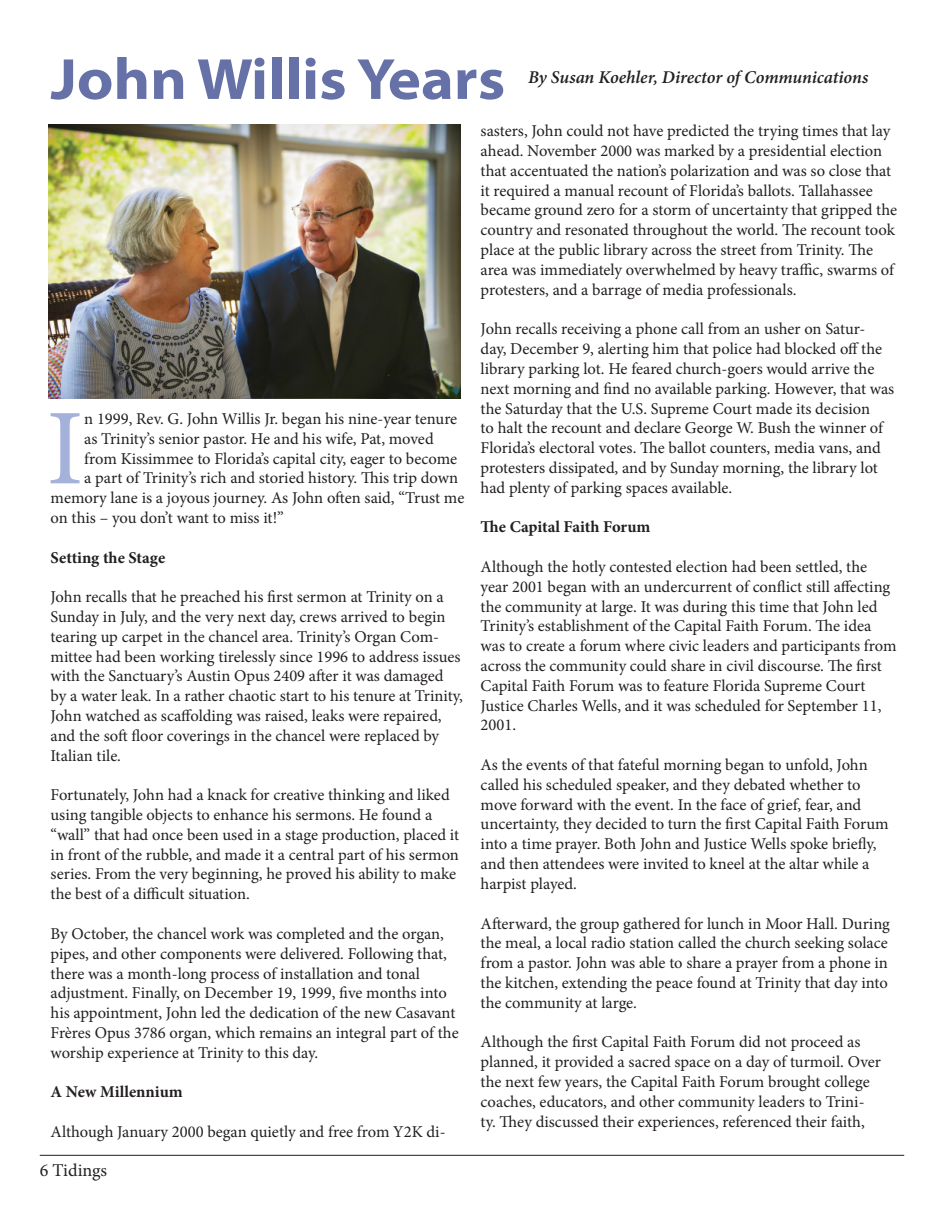
<style>
.page{position:relative;width:944px;height:1214px;background:#fff}
.page>*{position:absolute;margin:0;border:0;box-sizing:border-box;transform-origin:0 0}
.Drop_Cap{font:107.85px "Minion Variable Concept";color:#a3b1db}
.Article_Heading_Myriad{font:700 semi-expanded 58.5px "Myriad Pro";color:#6571a7}
.Author_Byline{font:italic 600 18px "Minion Pro";letter-spacing:-.005em;color:#231f20}
.t1{font:18px "Minion Pro";color:#231f20}
.Text_Minion{font:16.5px/19.8px "Minion Pro";color:#231f20}
.Drop_Cap-2{font:16.5px "Minion Pro";letter-spacing:-.005em;color:#231f20}
.Text_Minion-2{font:700 16.5px "Minion Pro";color:#231f20}
</style>
<div class="page">
<hr style="left:40px;top:1154px;width:864px;height:1px;background:#231f20">
<img style="left:48px;top:124px;width:412px;height:274px">
<p class="Article_Heading_Myriad" style="left:51px;top:40px;width:456px">John Willis Years</p>
<p class="Author_Byline" style="left:528px;top:65px;width:341px">By Susan Koehler, Director of Communications</p>
<p class="Drop_Cap" style="left:46px;top:373px;width:40px">I</p>
<p class="Drop_Cap-2" style="left:84px;top:407px;width:374px">n 1999, Rev. G. John Willis Jr. began his nine-year tenure</p>
<p class="Drop_Cap-2" style="left:84px;top:427px;width:351px">as Trinity’s senior pastor. He and his wife, Pat, moved</p>
<p class="Drop_Cap-2" style="left:84px;top:447px;width:374px">from Kissimmee to Florida’s capital city, eager to become</p>
<p class="Drop_Cap-2" style="left:84px;top:467px;width:375px">a part of Trinity’s rich and storied history. This trip down</p>
<p class="Drop_Cap-2" style="left:51px;top:487px;width:415px">memory lane is a joyous journey. As John often said, “Trust me</p>
<p class="Drop_Cap-2" style="left:51px;top:506px;width:235px">on this – you don’t want to miss it!”</p>
<p class="Text_Minion-2" style="left:51px;top:545px;width:116px">Setting the Stage</p>
<p class="Text_Minion" style="left:51px;top:587px;width:414px">John recalls that he preached his first sermon at Trinity on a Sunday in July, and the very next day, crews arrived to begin tearing up carpet in the chancel area. Trinity’s Organ Com&shy;mittee had been working tirelessly since 1996 to address issues with the Sanctuary’s Austin Opus 2409 after it was damaged by a water leak. In a rather chaotic start to his tenure at Trinity, John watched as scaffolding was raised, leaks were repaired, and the soft floor coverings in the chancel were replaced by Italian tile.</p>
<p class="Text_Minion" style="left:51px;top:785px;width:410px">Fortunately, John had a knack for creative thinking and liked using tangible objects to enhance his sermons. He found a “wall” that had once been used in a stage production, placed it in front of the rubble, and made it a central part of his sermon series. From the very beginning, he proved his ability to make the best of a difficult situation.</p>
<p class="Text_Minion" style="left:51px;top:923px;width:409px">By October, the chancel work was completed and the organ, pipes, and other components were delivered. Following that, there was a month-long process of installation and tonal adjustment. Finally, on December 19, 1999, five months into his appointment, John led the dedication of the new Casavant Frères Opus 3786 organ, which remains an integral part of the worship experience at Trinity to this day.</p>
<p class="Text_Minion-2" style="left:51px;top:1080px;width:134px">A New Millennium</p>
<p class="Text_Minion" style="left:51px;top:1121px;width:396px">Although January 2000 began quietly and free from Y2K di-</p>
<p class="t1" style="left:40px;top:1158px;width:69px">6 Tidings</p>
<p class="Text_Minion" style="left:480px;top:121px;width:418px">sasters, John could not have predicted the trying times that lay ahead. November 2000 was marked by a presidential election that accentuated the nation’s polarization and was so close that it required a manual recount of Florida’s ballots. Tallahassee became ground zero for a storm of uncertainty that gripped the country and resonated throughout the world. The recount took place at the public library across the street from Trinity. The area was immediately overwhelmed by heavy traffic, swarms of protesters, and a barrage of media professionals.</p>
<p class="Text_Minion" style="left:480px;top:319px;width:415px">John recalls receiving a phone call from an usher on Satur&shy;day, December 9, alerting him that police had blocked off the library parking lot. He feared church-goers would arrive the next morning and find no available parking. However, that was the Saturday that the U.S. Supreme Court made its decision<br>to halt the recount and declare George W. Bush the winner of Florida’s electoral votes. The ballot counters, media vans, and protesters dissipated, and by Sunday morning, the library lot had plenty of parking spaces available.</p>
<p class="Text_Minion-2" style="left:480px;top:515px;width:171px">The Capital Faith Forum</p>
<p class="Text_Minion" style="left:480px;top:557px;width:417px">Although the hotly contested election had been settled, the year 2001 began with an undercurrent of conflict still affecting the community at large. It was during this time that John led Trinity’s establishment of the Capital Faith Forum. The idea was to create a forum where civic leaders and participants from across the community could share in civil discourse. The first Capital Faith Forum was to feature Florida Supreme Court Justice Charles Wells, and it was scheduled for September 11, 2001.</p>
<p class="Text_Minion" style="left:480px;top:755px;width:409px">As the events of that fateful morning began to unfold, John called his scheduled speaker, and they debated whether to move forward with the event. In the face of grief, fear, and uncertainty, they decided to turn the first Capital Faith Forum into a time prayer. Both John and Justice Wells spoke briefly, and then attendees were invited to kneel at the altar while a harpist played.</p>
<p class="Text_Minion" style="left:480px;top:913px;width:411px">Afterward, the group gathered for lunch in Moor Hall. During the meal, a local radio station called the church seeking solace from a pastor. John was able to share a prayer from a phone in the kitchen, extending the peace found at Trinity that day into the community at large.</p>
<p class="Text_Minion" style="left:480px;top:1032px;width:402px">Although the first Capital Faith Forum did not proceed as planned, it provided a sacred space on a day of turmoil. Over the next few years, the Capital Faith Forum brought college coaches, educators, and other community leaders to Trini&shy;ty. They discussed their experiences, referenced their faith,</p>
</div>
